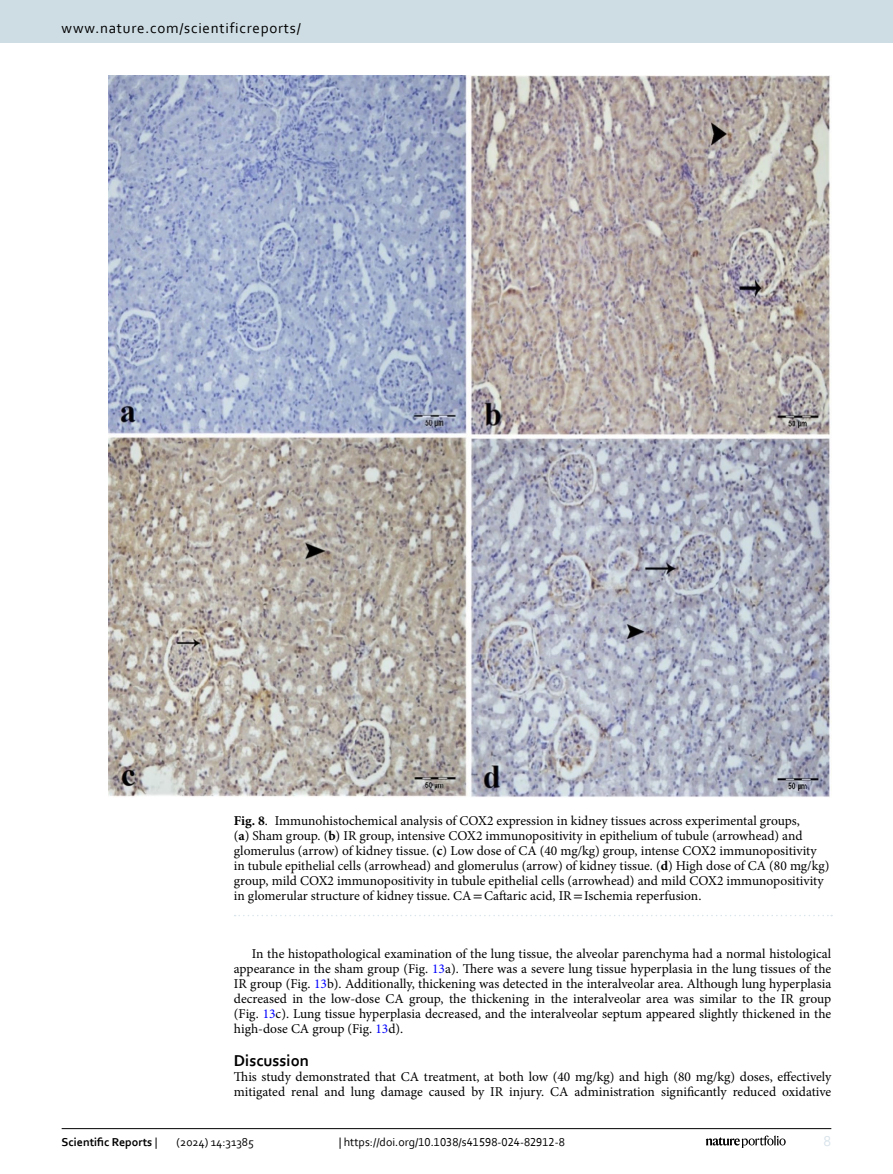
<style>
.page{position:relative;width:893px;height:1174px;background:#fff}
.page>*{position:absolute;margin:0;border:0;box-sizing:border-box;transform-origin:0 0}
.Head_1{font:700 16.5px "Corbel";color:#000}
.t1{font:15px "Corbel";letter-spacing:.05em;color:#000}
.t2{font:15px "Corbel";color:#d9e4eb}
.Figure_Caption{font:13.5px/15px "Minion Pro";color:#000}
.Body_Text_Indent{font:13.5px/15px "Minion Pro";color:#000;text-align:justify}
.Body_Text{font:13.5px/15px "Minion Pro";color:#000}
.t3{font:12px "Corbel";color:#000}
.t4{font:700 12px "Corbel";color:#000}
.s1{font-weight:700}
.s2{font-family:"STIX"}
.s3{color:#00f}
.s4{font-weight:400}
</style>
<div class="page">
<img style="left:108px;top:76px;width:722px;height:721px">
<svg style="left:235px;top:915px;width:597px;height:1px"></svg>
<hr style="left:62px;top:1128px;width:769px;height:1px;background:#000">
<svg style="left:706px;top:1135px;width:80px;height:12px"></svg>
<div style="left:0;top:0;width:893px;height:43px;background:#cedde4"></div>
<p class="t1" style="left:62px;top:18px;width:241px">www.nature.com/scientificreports/</p>
<p class="Figure_Caption" style="left:234px;top:813px;width:597px"><span class="s1">Fig. 8</span>. Immunohistochemical analysis of COX2 expression in kidney tissues across experimental groups,<br>(<span class="s1">a</span>) Sham group. (<span class="s1">b</span>) IR group, intensive COX2 immunopositivity in epithelium of tubule (arrowhead) and glomerulus (arrow) of kidney tissue. (<span class="s1">c</span>) Low dose of CA (40 mg/kg) group, intense COX2 immunopositivity in tubule epithelial cells (arrowhead) and glomerulus (arrow) of kidney tissue. (<span class="s1">d</span>) High dose of CA (80 mg/kg) group, mild COX2 immunopositivity in tubule epithelial cells (arrowhead) and mild COX2 immunopositivity in glomerular structure of kidney tissue. CA<span class="s2">=</span>Caftaric acid, IR<span class="s2">=</span>Ischemia reperfusion.</p>
<p class="Body_Text_Indent" style="left:234px;top:946px;width:599px;text-indent:18px">In the histopathological examination of the lung tissue, the alveolar parenchyma had a normal histological appearance in the sham group (Fig. <span class="s3">13</span>a). There was a severe lung tissue hyperplasia in the lung tissues of the IR group (Fig. <span class="s3">13</span>b). Additionally, thickening was detected in the interalveolar area. Although lung hyperplasia decreased in the low-dose CA group, the thickening in the interalveolar area was similar to the IR group (Fig. <span class="s3">13</span>c). Lung tissue hyperplasia decreased, and the interalveolar septum appeared slightly thickened in the high-dose CA group (Fig. <span class="s3">13</span>d).</p>
<p class="Head_1" style="left:234px;top:1050px;width:77px">Discussion</p>
<p class="Body_Text" style="left:234px;top:1069px;width:599px">This study demonstrated that CA treatment, at both low (40 mg/kg) and high (80 mg/kg) doses, effectively mitigated renal and lung damage caused by IR injury. CA administration significantly reduced oxidative</p>
<p class="t4" style="left:62px;top:1134px;width:97px">Scientific Reports <span class="s4">|</span></p>
<p class="t3" style="left:177px;top:1134px;width:79px">(2024) 14:31385</p>
<p class="t3" style="left:339px;top:1134px;width:228px">| https://doi.org/10.1038/s41598-024-82912-8</p>
<p class="t2" style="left:824px;top:1132px;width:9px">8</p>
</div>
